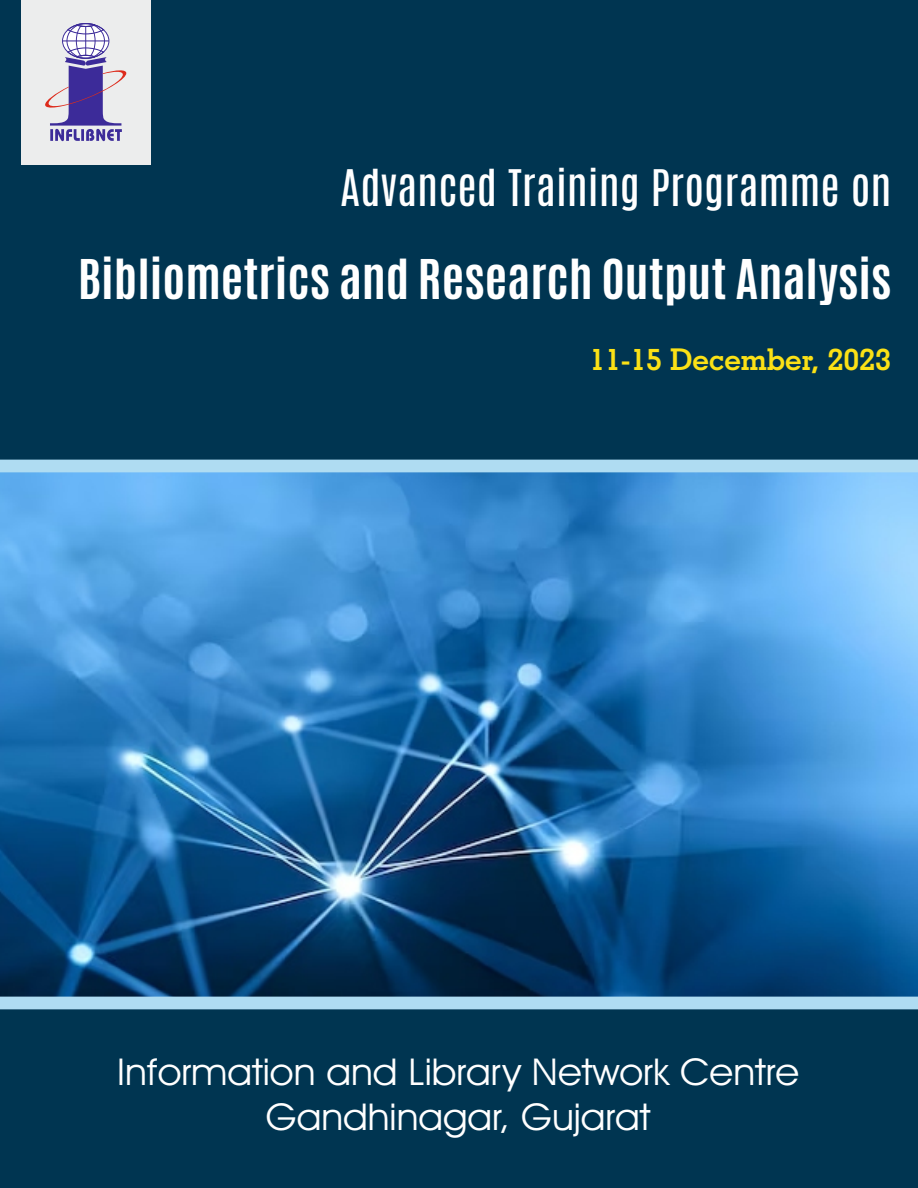
<style>
.page{position:relative;width:918px;height:1188px;background:#003551}
.page>*{position:absolute;margin:0;border:0;box-sizing:border-box;transform-origin:0 0}
.t1{font:700 46.65px "Antonio";color:#fff}
.t2{font:42.9px "Antonio";color:#fff}
.t3{font:37.2px/44.5px "Avant Garde IT Cby BT";color:#fff;text-align:center;scale:1.05 1}
.t4{font:700 30px "Geometric Slab 703 BT";color:#fbe116}
</style>
<div class="page">
<svg style="left:0;top:460px;width:918px;height:549px;background:#347bb5"></svg>
<div style="left:21px;top:0;width:129px;height:165px;background:#eceded"></div>
<svg style="left:45px;top:23px;width:81px;height:118px"></svg>
<p class="t2" style="left:340px;top:157px;width:553px">Advanced Training Programme on</p>
<p class="t1" style="left:78px;top:246px;width:815px">Bibliometrics and Research Output Analysis</p>
<p class="t4" style="left:589px;top:347px;width:303px">11-15 December, 2023</p>
<p class="t3" style="left:117px;top:1053px;width:651px">Information and Library Network Centre<br>Gandhinagar, Gujarat</p>
</div>
